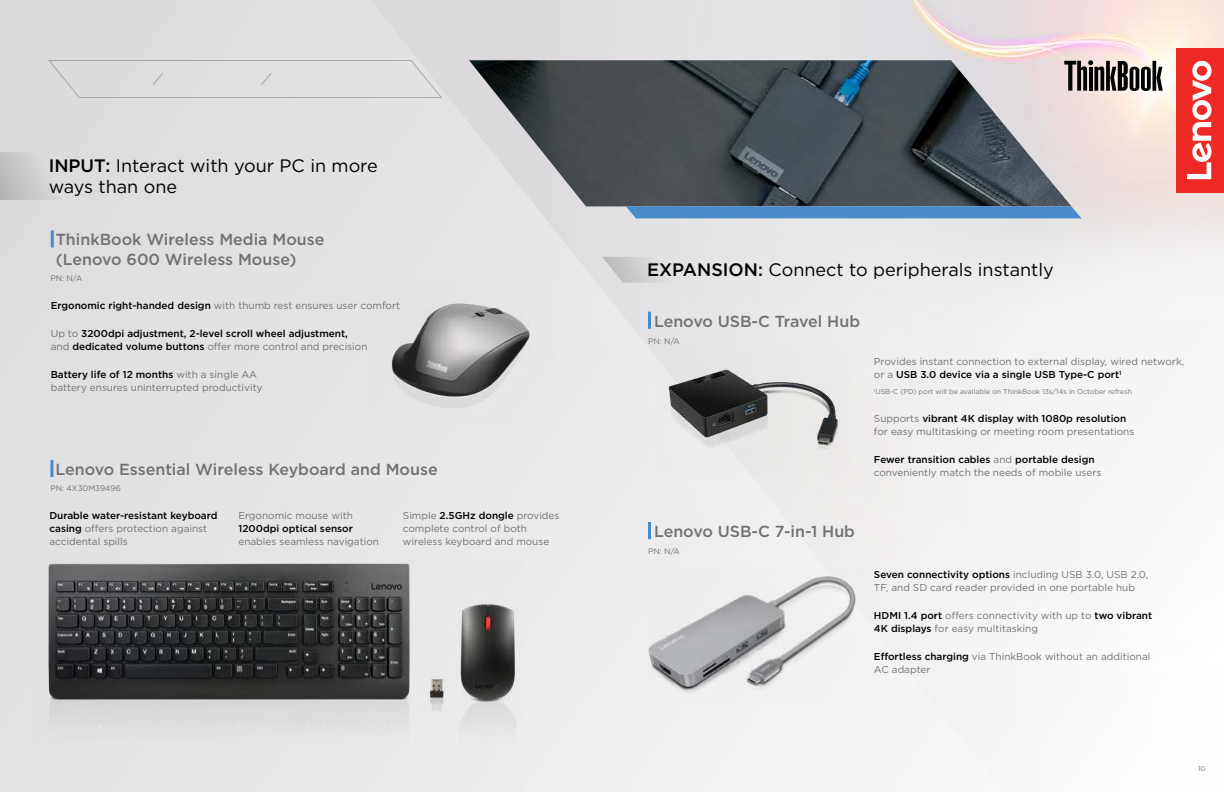
<style>
.page{position:relative;width:1224px;height:792px;background:#fff}
.page>*{position:absolute;margin:0;border:0;box-sizing:border-box;transform-origin:0 0}
.t1{font:18px/21.6px "Gotham";color:#000}
.t2{font:500 16px/19.2px "Gotham";color:#707272}
.t3{font:10px/13px "Gotham";color:#707272}
.t4{font:500 10px/13px "Gotham";color:#000}
.t5{font:8px "Gotham";color:#707272}
.t6{font:7px "Gotham";color:#707272}
.s1{font-weight:500}
.s2{font-weight:500;color:#000}
.s3{font-weight:400;color:#707272}
</style>
<div class="page">
<div style="left:1176px;top:48px;width:48px;height:145px;background:#ee2a26"></div>
<svg style="left:1187px;top:61px;width:25px;height:118px"></svg>
<svg style="left:1072px;top:60px;width:91px;height:31px;background:#6e6966"></svg>
<div style="left:48px;top:60px;width:394px;height:38px;background:#dfdee0"></div>
<svg style="left:602px;top:257px;width:95px;height:26px;background:#d8d7d8"></svg>
<img style="left:38px;top:558px;width:486px;height:234px">
<hr style="left:50px;top:460px;width:3px;height:17px;background:#498bca">
<hr style="left:648px;top:312px;width:3px;height:17px;background:#498bca">
<img style="left:656px;top:347px;width:195px;height:130px">
<img style="left:648px;top:567px;width:232px;height:134px">
<hr style="left:648px;top:522px;width:3px;height:17px;background:#498bca">
<svg style="left:0;top:152px;width:112px;height:48px;background:#d4d2d5"></svg>
<hr style="left:51px;top:230px;width:3px;height:18px;background:#498bca">
<img style="left:372px;top:283px;width:182px;height:140px">
<img style="left:469px;top:60px;width:603px;height:146px">
<svg style="left:626px;top:206px;width:456px;height:12px;background:#4f8dc9"></svg>
<h1 class="t1" style="left:49px;top:154px;width:331px"><span class="s1">INPUT:</span> Interact with your PC in more ways than one</h1>
<h2 class="t2" style="left:56px;top:230px;width:270px">ThinkBook Wireless Media Mouse (Lenovo 600 Wireless Mouse)</h2>
<p class="t3" style="left:51px;top:299px;width:351px"><span class="s2">Ergonomic right-handed design</span> with thumb rest ensures user comfort</p>
<p class="t4" style="left:51px;top:327px;width:318px"><span class="s3">Up to</span> 3200dpi adjustment, 2-level scroll wheel adjustment, <span class="s3">and</span> dedicated volume buttons <span class="s3">offer more control and precision</span></p>
<p class="t3" style="left:51px;top:368px;width:213px"><span class="s2">Battery life of 12 months</span> with a single AA battery ensures uninterrupted productivity</p>
<p class="t5" style="left:50px;top:273px;width:33px">PN: N/A</p>
<h2 class="t2" style="left:55px;top:459px;width:384px">Lenovo Essential Wireless Keyboard and Mouse</h2>
<p class="t5" style="left:50px;top:483px;width:72px">PN: 4X30M39496</p>
<p class="t3" style="left:49px;top:509px;width:170px"><span class="s2">Durable water-resistant keyboard casing</span> offers protection against accidental spills</p>
<p class="t3" style="left:238px;top:509px;width:116px">Ergonomic mouse with</p>
<p class="t4" style="left:238px;top:522px;width:116px">1200dpi optical sensor</p>
<p class="t3" style="left:238px;top:535px;width:142px">enables seamless navigation</p>
<p class="t3" style="left:403px;top:509px;width:158px">Simple <span class="s2">2.5GHz dongle</span> provides complete control of both wireless keyboard and mouse</p>
<h1 class="t1" style="left:647px;top:259px;width:408px"><span class="s1">EXPANSION:</span> Connect to peripherals instantly</h1>
<h2 class="t2" style="left:654px;top:311px;width:208px">Lenovo USB-C Travel Hub</h2>
<p class="t5" style="left:648px;top:336px;width:33px">PN: N/A</p>
<h2 class="t2" style="left:654px;top:522px;width:203px">Lenovo USB-C 7-in-1 Hub</h2>
<p class="t5" style="left:648px;top:546px;width:33px">PN: N/A</p>
<p class="t3" style="left:874px;top:355px;width:312px">Provides instant connection to external display, wired network, or a <span class="s2">USB 3.0 device via a single USB Type-C port</span><sup>1</sup></p>
<p class="t6" style="left:874px;top:387px;width:260px"><sup>1</sup>USB-C (PD) port will be available on ThinkBook 13s/14s in October refresh</p>
<p class="t3" style="left:874px;top:412px;width:262px">Supports <span class="s2">vibrant 4K display with 1080p resolution </span>for easy multitasking or meeting room presentations</p>
<p class="t3" style="left:874px;top:453px;width:229px"><span class="s2">Fewer transition cables</span> and <span class="s2">portable design </span>conveniently match the needs of mobile users</p>
<p class="t3" style="left:874px;top:568px;width:276px"><span class="s2">Seven connectivity options</span> including USB 3.0, USB 2.0,<br>TF, and SD card reader provided in one portable hub</p>
<p class="t3" style="left:874px;top:609px;width:280px"><span class="s2">HDMI 1.4 port</span> offers connectivity with up to <span class="s2">two vibrant<br>4K displays</span> for easy multitasking</p>
<p class="t3" style="left:874px;top:650px;width:278px"><span class="s2">Effortless charging</span> via ThinkBook without an additional<br>AC adapter</p>
<p class="t6" style="left:1198px;top:764px;width:9px">10</p>
</div>
